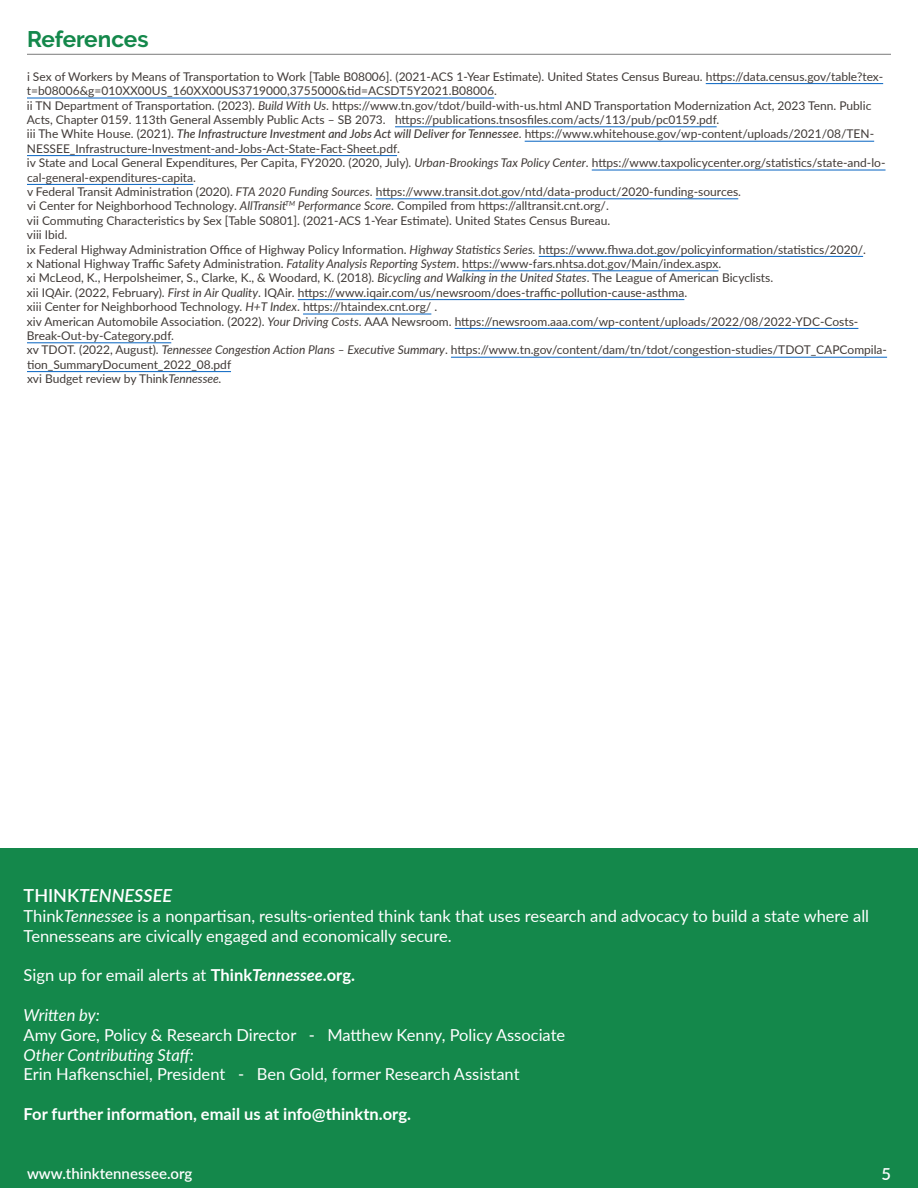
<style>
.page{position:relative;width:918px;height:1188px;background:#fff}
.page>*{position:absolute;margin:0;border:0;box-sizing:border-box;transform-origin:0 0}
.t1{font:700 22.5px "Raleway";letter-spacing:-.005em;color:#14884b}
.t2{font:italic 600 18px "Lato";color:#fff}
.t3{font:16.5px/19.8px "Lato";color:#fff}
.t4{font:700 16.5px "Lato";color:#fff}
.t5{font:italic 16.5px "Lato";color:#fff}
.t6{font:600 16.5px "Lato";color:#fff}
.t7{font:600 15px "Lato";color:#fff}
.t8{font:12px/14.4px "Lato";color:#403a37}
.s1{font-style:italic}
.s2{font-weight:500;font-style:italic}
.s3{font-style:normal}
.s4{font-weight:700}
.s5{font-weight:700;font-style:italic}
</style>
<div class="page">
<div style="left:0;top:1161px;width:918px;height:27px;background:#14884b"></div>
<div style="left:0;top:849px;width:918px;height:312px;background:#14884b"></div>
<hr style="left:706px;top:83px;width:177px;height:1px;background:#0563c1">
<hr style="left:27px;top:98px;width:467px;height:1px;background:#0563c1">
<hr style="left:395px;top:127px;width:322px;height:1px;background:#0563c1">
<hr style="left:525px;top:141px;width:349px;height:1px;background:#0563c1">
<hr style="left:27px;top:155px;width:370px;height:1px;background:#0563c1">
<hr style="left:592px;top:170px;width:294px;height:1px;background:#0563c1">
<hr style="left:27px;top:184px;width:166px;height:1px;background:#0563c1">
<hr style="left:376px;top:199px;width:362px;height:1px;background:#0563c1">
<hr style="left:539px;top:256px;width:324px;height:1px;background:#0563c1">
<hr style="left:462px;top:271px;width:256px;height:1px;background:#0563c1">
<hr style="left:298px;top:299px;width:386px;height:1px;background:#0563c1">
<hr style="left:303px;top:314px;width:128px;height:1px;background:#0563c1">
<hr style="left:455px;top:328px;width:403px;height:1px;background:#0563c1">
<hr style="left:27px;top:343px;width:144px;height:1px;background:#0563c1">
<hr style="left:451px;top:357px;width:436px;height:1px;background:#0563c1">
<hr style="left:27px;top:371px;width:204px;height:1px;background:#0563c1">
<hr style="left:27px;top:54px;width:864px;height:1px;background:#7a7a7a">
<p class="t1" style="left:27px;top:26px;width:123px">References</p>
<p class="t8" style="left:27px;top:69px;width:862px">i Sex of Workers by Means of Transportation to Work [Table B08006]. (2021-ACS 1-Year Estimate). United States Census Bureau. https://data.census.gov/table?tex&shy;t=b08006&amp;g=010XX00US_160XX00US3719000,3755000&amp;tid=ACSDT5Y2021.B08006.<br>ii TN Department of Transportation. (2023). <span class="s1">Build With Us</span>. https://www.tn.gov/tdot/build-with-us.html AND Transportation Modernization Act, 2023 Tenn. Public Acts, Chapter 0159. 113th General Assembly Public Acts – SB 2073. https://publications.tnsosfiles.com/acts/113/pub/pc0159.pdf.<br>iii The White House. (2021). <span class="s2">The Infrastructure Investment and Jobs Act will Deliver for Tennessee</span>. https://www.whitehouse.gov/wp-content/uploads/2021/08/TEN-NESSEE_Infrastructure-Investment-and-Jobs-Act-State-Fact-Sheet.pdf.<br>iv State and Local General Expenditures, Per Capita, FY2020. (2020, July). <span class="s1">Urban-Brookings Tax Policy Center</span>. https://www.taxpolicycenter.org/statistics/state-and-lo&shy;cal-general-expenditures-capita.<br>v Federal Transit Administration (2020). <span class="s1">FTA 2020 Funding Sources</span>. https://www.transit.dot.gov/ntd/data-product/2020-funding-sources.<br>vi Center for Neighborhood Technology. <span class="s1">AllTransit</span><sup>TM</sup> <span class="s1">Performance Score</span>. Compiled from https://alltransit.cnt.org/.<br>vii Commuting Characteristics by Sex [Table S0801]. (2021-ACS 1-Year Estimate). United States Census Bureau.<br>viii Ibid.<br>ix Federal Highway Administration Office of Highway Policy Information. <span class="s1">Highway Statistics Series.</span> https://www.fhwa.dot.gov/policyinformation/statistics/2020/.<br>x National Highway Traffic Safety Administration. <span class="s1">Fatality Analysis Reporting System</span>. https://www-fars.nhtsa.dot.gov/Main/index.aspx.<br>xi McLeod, K., Herpolsheimer, S., Clarke, K., &amp; Woodard, K. (2018). <span class="s1">Bicycling and Walking in the United States</span>. The League of American Bicyclists.<br>xii IQAir. (2022, February). <span class="s1">First in Air Quality</span>. IQAir. https://www.iqair.com/us/newsroom/does-traffic-pollution-cause-asthma.<br>xiii Center for Neighborhood Technology. <span class="s1">H+T Index</span>. https://htaindex.cnt.org/ .<br>xiv American Automobile Association. (2022). <span class="s1">Your Driving Costs</span>. AAA Newsroom. https://newsroom.aaa.com/wp-content/uploads/2022/08/2022-YDC-Costs-Break-Out-by-Category.pdf.<br>xv TDOT. (2022, August). <span class="s1">Tennessee Congestion Action Plans – Executive Summary</span>. https://www.tn.gov/content/dam/tn/tdot/congestion-studies/TDOT_CAPCompila&shy;tion_SummaryDocument_2022_08.pdf<br>xvi Budget review by Think<span class="s1">Tennessee.</span></p>
<p class="t2" style="left:24px;top:882px;width:150px"><span class="s3">THINK</span>TENNESSEE</p>
<p class="t3" style="left:24px;top:904px;width:847px">Think<span class="s1">Tennessee</span> is a nonpartisan, results-oriented think tank that uses research and advocacy to build a state where all<br>Tennesseans are civically engaged and economically secure.</p>
<p class="t3" style="left:24px;top:964px;width:333px">Sign up for email alerts at <span class="s4">Think</span><span class="s5">Tennessee</span><span class="s4">.org.</span></p>
<p class="t3" style="left:24px;top:1003px;width:543px"><span class="s1">Written by:<br></span>Amy Gore, Policy &amp; Research Director - Matthew Kenny, Policy Associate <span class="s1">Other Contributing Staff:<br></span>Erin Hafkenschiel, President - Ben Gold, former Research Assistant</p>
<p class="t4" style="left:24px;top:1101px;width:389px">For further information, email us at info@thinktn.org.</p>
<p class="t5" style="left:48px;top:1003px;width:12px">t</p>
<p class="t3" style="left:351px;top:1024px;width:7px">t</p>
<p class="t5" style="left:180px;top:1043px;width:12px">f</p>
<p class="t7" style="left:27px;top:1162px;width:167px">www.thinktennessee.org</p>
<p class="t6" style="left:881px;top:1161px;width:11px">5</p>
</div>
